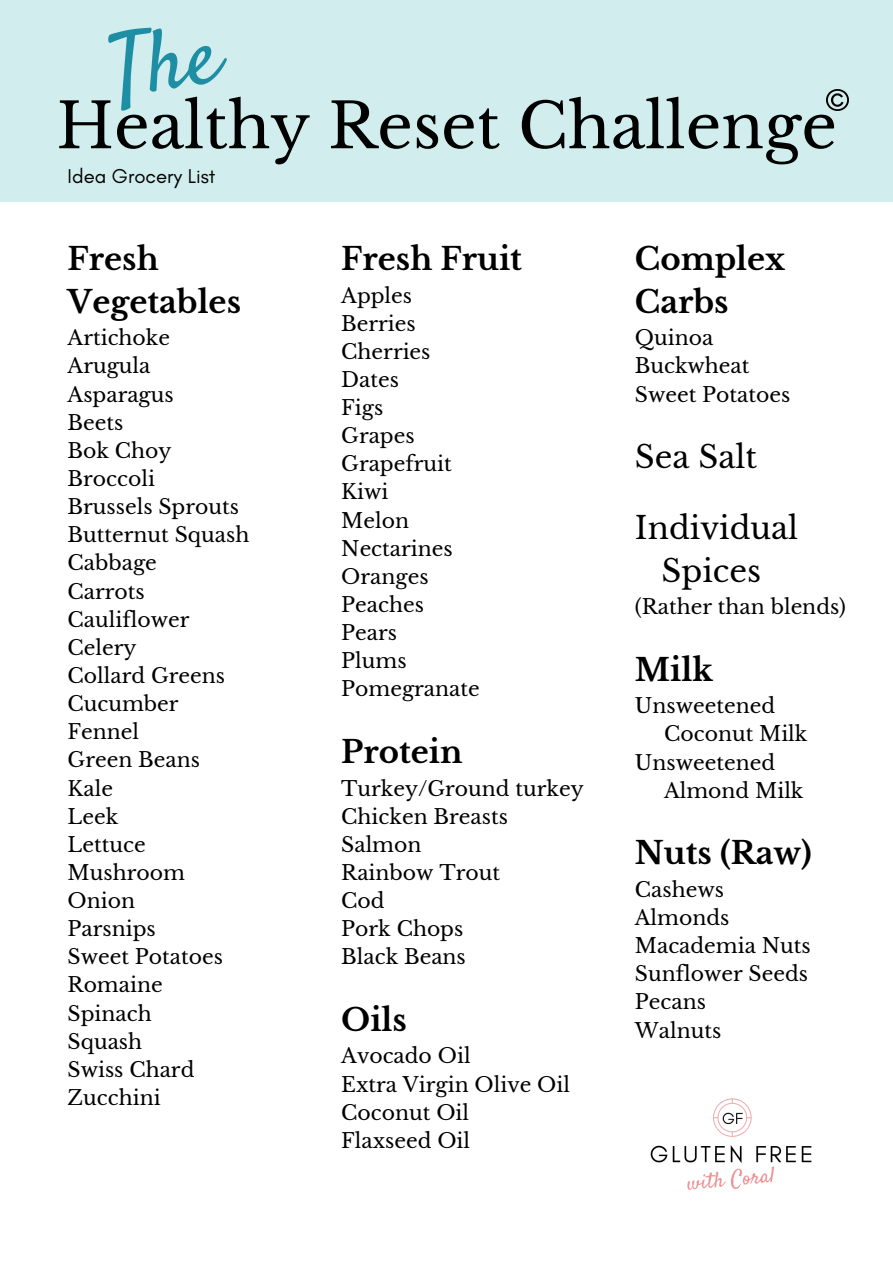
<style>
.page{position:relative;width:893px;height:1264px;background:#fff}
.page>*{position:absolute;margin:0;border:0;box-sizing:border-box;transform-origin:0 0}
.t1{font:62.1px "Libre Baskerville";color:#000}
.t2{font:700 30.9px "Libre Baskerville";color:#000}
.t3{font:30.9px "Libre Baskerville";color:#000}
.t4{font:20.4px "Libre Baskerville";color:#000}
.t5{font:20.4px "Glacial Indifference";color:#000}
</style>
<div class="page">
<img style="left:650px;top:1098px;width:162px;height:92px">
<div style="left:0;top:0;width:892px;height:202px;background:#d1eded"></div>
<img style="left:826px;top:89px;width:22px;height:22px">
<p class="t1" style="left:56px;top:88px;width:782px">Healthy Reset Challenge</p>
<p class="t5" style="left:68px;top:163px;width:149px">Idea Grocery List</p>
<h2 class="t2" style="left:68px;top:240px;width:93px">Fresh</h2>
<p class="t2" style="left:68px;top:283px;width:175px">Vegetables</p>
<p class="t4" style="left:68px;top:325px;width:104px">Artichoke</p>
<p class="t4" style="left:68px;top:353px;width:84px">Arugula</p>
<p class="t4" style="left:68px;top:382px;width:108px">Asparagus</p>
<p class="t4" style="left:68px;top:410px;width:57px">Beets</p>
<p class="t4" style="left:68px;top:438px;width:105px">Bok Choy</p>
<p class="t4" style="left:68px;top:466px;width:89px">Broccoli</p>
<p class="t4" style="left:68px;top:494px;width:173px">Brussels Sprouts</p>
<p class="t4" style="left:68px;top:522px;width:183px">Butternut Squash</p>
<p class="t4" style="left:68px;top:550px;width:91px">Cabbage</p>
<p class="t4" style="left:68px;top:578px;width:79px">Carrots</p>
<p class="t4" style="left:68px;top:607px;width:123px">Cauliflower</p>
<p class="t4" style="left:68px;top:635px;width:70px">Celery</p>
<p class="t4" style="left:68px;top:663px;width:159px">Collard Greens</p>
<p class="t4" style="left:68px;top:691px;width:112px">Cucumber</p>
<p class="t4" style="left:68px;top:719px;width:73px">Fennel</p>
<p class="t4" style="left:68px;top:747px;width:134px">Green Beans</p>
<p class="t4" style="left:68px;top:775px;width:47px">Kale</p>
<p class="t4" style="left:68px;top:803px;width:52px">Leek</p>
<p class="t4" style="left:68px;top:832px;width:80px">Lettuce</p>
<p class="t4" style="left:68px;top:860px;width:119px">Mushroom</p>
<p class="t4" style="left:68px;top:888px;width:69px">Onion</p>
<p class="t4" style="left:68px;top:916px;width:90px">Parsnips</p>
<p class="t4" style="left:68px;top:944px;width:157px">Sweet Potatoes</p>
<p class="t4" style="left:68px;top:972px;width:97px">Romaine</p>
<p class="t4" style="left:68px;top:1000px;width:86px">Spinach</p>
<p class="t4" style="left:68px;top:1028px;width:76px">Squash</p>
<p class="t4" style="left:68px;top:1057px;width:128px">Swiss Chard</p>
<p class="t4" style="left:68px;top:1085px;width:94px">Zucchini</p>
<p class="t2" style="left:341px;top:240px;width:182px">Fresh Fruit</p>
<p class="t4" style="left:341px;top:283px;width:72px">Apples</p>
<p class="t4" style="left:341px;top:311px;width:76px">Berries</p>
<p class="t4" style="left:341px;top:339px;width:91px">Cherries</p>
<p class="t4" style="left:341px;top:367px;width:59px">Dates</p>
<p class="t4" style="left:341px;top:395px;width:43px">Figs</p>
<p class="t4" style="left:341px;top:423px;width:75px">Grapes</p>
<p class="t4" style="left:341px;top:451px;width:112px">Grapefruit</p>
<p class="t4" style="left:341px;top:479px;width:49px">Kiwi</p>
<p class="t4" style="left:341px;top:508px;width:69px">Melon</p>
<p class="t4" style="left:341px;top:536px;width:113px">Nectarines</p>
<p class="t4" style="left:341px;top:564px;width:89px">Oranges</p>
<p class="t4" style="left:341px;top:592px;width:84px">Peaches</p>
<p class="t4" style="left:341px;top:620px;width:57px">Pears</p>
<p class="t4" style="left:341px;top:648px;width:67px">Plums</p>
<p class="t4" style="left:341px;top:676px;width:140px">Pomegranate</p>
<p class="t2" style="left:341px;top:733px;width:123px">Protein</p>
<p class="t4" style="left:341px;top:775px;width:244px">Turkey/Ground turkey</p>
<p class="t4" style="left:341px;top:803px;width:168px">Chicken Breasts</p>
<p class="t4" style="left:341px;top:832px;width:82px">Salmon</p>
<p class="t4" style="left:341px;top:860px;width:160px">Rainbow Trout</p>
<p class="t4" style="left:341px;top:888px;width:45px">Cod</p>
<p class="t4" style="left:341px;top:916px;width:123px">Pork Chops</p>
<p class="t4" style="left:341px;top:944px;width:126px">Black Beans</p>
<p class="t2" style="left:341px;top:1000px;width:67px">Oils</p>
<p class="t4" style="left:341px;top:1043px;width:131px">Avocado Oil</p>
<p class="t4" style="left:341px;top:1071px;width:230px">Extra Virgin Olive Oil</p>
<p class="t4" style="left:341px;top:1099px;width:129px">Coconut Oil</p>
<p class="t4" style="left:341px;top:1127px;width:130px">Flaxseed Oil</p>
<p class="t2" style="left:635px;top:240px;width:152px">Complex</p>
<p class="t2" style="left:635px;top:283px;width:95px">Carbs</p>
<p class="t4" style="left:635px;top:325px;width:80px">Quinoa</p>
<p class="t4" style="left:635px;top:353px;width:116px">Buckwheat</p>
<h3 class="t4" style="left:635px;top:382px;width:157px">Sweet Potatoes</h3>
<p class="t3" style="left:635px;top:438px;width:124px">Sea Salt</p>
<p class="t3" style="left:635px;top:509px;width:165px">Individual</p>
<p class="t3" style="left:661px;top:551px;width:101px">Spices</p>
<p class="t4" style="left:635px;top:594px;width:213px">(Rather than blends)</p>
<p class="t2" style="left:635px;top:650px;width:79px">Milk</p>
<p class="t4" style="left:635px;top:693px;width:142px">Unsweetened</p>
<p class="t4" style="left:664px;top:721px;width:145px">Coconut Milk</p>
<p class="t4" style="left:635px;top:749px;width:142px">Unsweetened</p>
<p class="t4" style="left:664px;top:778px;width:141px">Almond Milk</p>
<p class="t2" style="left:635px;top:834px;width:178px">Nuts (Raw)</p>
<p class="t4" style="left:635px;top:877px;width:91px">Cashews</p>
<p class="t4" style="left:635px;top:905px;width:96px">Almonds</p>
<p class="t4" style="left:635px;top:933px;width:177px">Macademia Nuts</p>
<p class="t4" style="left:635px;top:961px;width:174px">Sunflower Seeds</p>
<p class="t4" style="left:635px;top:989px;width:73px">Pecans</p>
<p class="t4" style="left:635px;top:1017px;width:88px">Walnuts</p>
</div>
